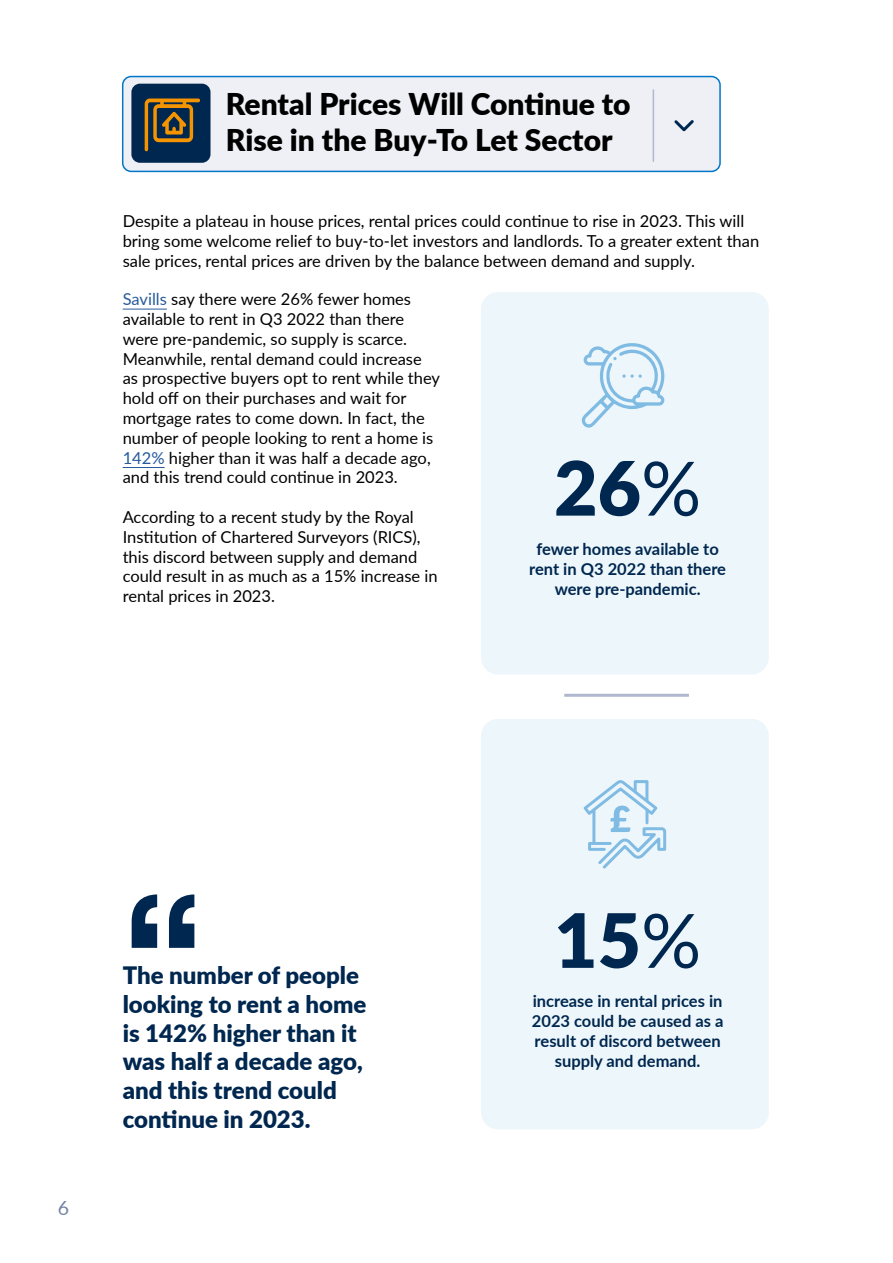
<style>
.page{position:relative;width:893px;height:1263px;background:#fff}
.page>*{position:absolute;margin:0;border:0;box-sizing:border-box;transform-origin:0 0}
.t1{font:700 199.5px "Grantha Sangam MN";color:#00274f}
.t2{font:900 75px "Lato";color:#00274f}
.t3{font:900 30px/36px "Lato";color:#000}
.t4{font:900 24px/28.8px "Lato";color:#00274f}
.t5{font:19.5px "Lato";color:#7381a4}
.t6{font:16.5px/19.8px "Lato";color:#000}
.t7{font:700 16.5px/19.8px "Lato";color:#00274f;text-align:center}
.s1{color:#275b9b}
.s2{font-weight:400}
</style>
<div class="page">
<hr style="left:123px;top:309px;width:44px;height:1px;background:#275b9b">
<hr style="left:123px;top:467px;width:42px;height:1px;background:#275b9b">
<div style="left:123px;top:77px;width:597px;height:94px;background:#eef0f6;border-radius:9px"></div>
<div style="left:122px;top:76px;width:599px;height:96px;border:2px solid #0077c8;border-radius:9px"></div>
<svg style="left:674px;top:120px;width:20px;height:12px"></svg>
<div style="left:131px;top:84px;width:79px;height:79px;background:#00274f;border-radius:9px"></div>
<svg style="left:145px;top:99px;width:55px;height:53px"></svg>
<div style="left:481px;top:292px;width:288px;height:382px;background:#edf6fb;border-radius:17px"></div>
<div style="left:481px;top:719px;width:288px;height:410px;background:#edf6fb;border-radius:17px"></div>
<hr style="left:564px;top:694px;width:125px;height:3px;background:#b0b8cf">
<svg style="left:582px;top:343px;width:82px;height:85px"></svg>
<svg style="left:583px;top:780px;width:83px;height:89px"></svg>
<hr style="left:653px;top:90px;width:1px;height:72px;background:#b0b8cf">
<h3 class="t3" style="left:226px;top:84px;width:406px">Rental Prices Will Continue to<br>Rise in the Buy-To Let Sector</h3>
<p class="t6" style="left:123px;top:211px;width:638px">Despite a plateau in house prices, rental prices could continue to rise in 2023. This will bring some welcome relief to buy-to-let investors and landlords. To a greater extent than sale prices, rental prices are driven by the balance between demand and supply.</p>
<p class="t6" style="left:123px;top:289px;width:319px"><span class="s1">Savills</span> say there were 26% fewer homes available to rent in Q3 2022 than there were pre-pandemic, so supply is scarce.<br>Meanwhile, rental demand could increase as prospective buyers opt to rent while they hold off on their purchases and wait for mortgage rates to come down. In fact, the number of people looking to rent a home is <span class="s1">142%</span> higher than it was half a decade ago, and this trend could continue in 2023.</p>
<p class="t6" style="left:123px;top:506px;width:316px">According to a recent study by the Royal Institution of Chartered Surveyors (RICS), this discord between supply and demand could result in as much as a 15% increase in rental prices in 2023.</p>
<h2 class="t2" style="left:554px;top:432px;width:149px">26<span class="s2">%</span></h2>
<p class="t7" style="left:529px;top:539px;width:198px">fewer homes available to rent in Q3 2022 than there were pre-pandemic.</p>
<p class="t5" style="left:58px;top:1194px;width:13px">6</p>
<h1 class="t1" style="left:123px;top:847px;width:82px">“</h1>
<h3 class="t4" style="left:123px;top:960px;width:245px">The number of people looking to rent a home is 142% higher than it was half a decade ago, and this trend could continue in 2023.</h3>
<h2 class="t2" style="left:554px;top:884px;width:149px">15<span class="s2">%</span></h2>
<p class="t7" style="left:532px;top:991px;width:193px">increase in rental prices in<br>2023 could be caused as a result of discord between supply and demand.</p>
</div>
